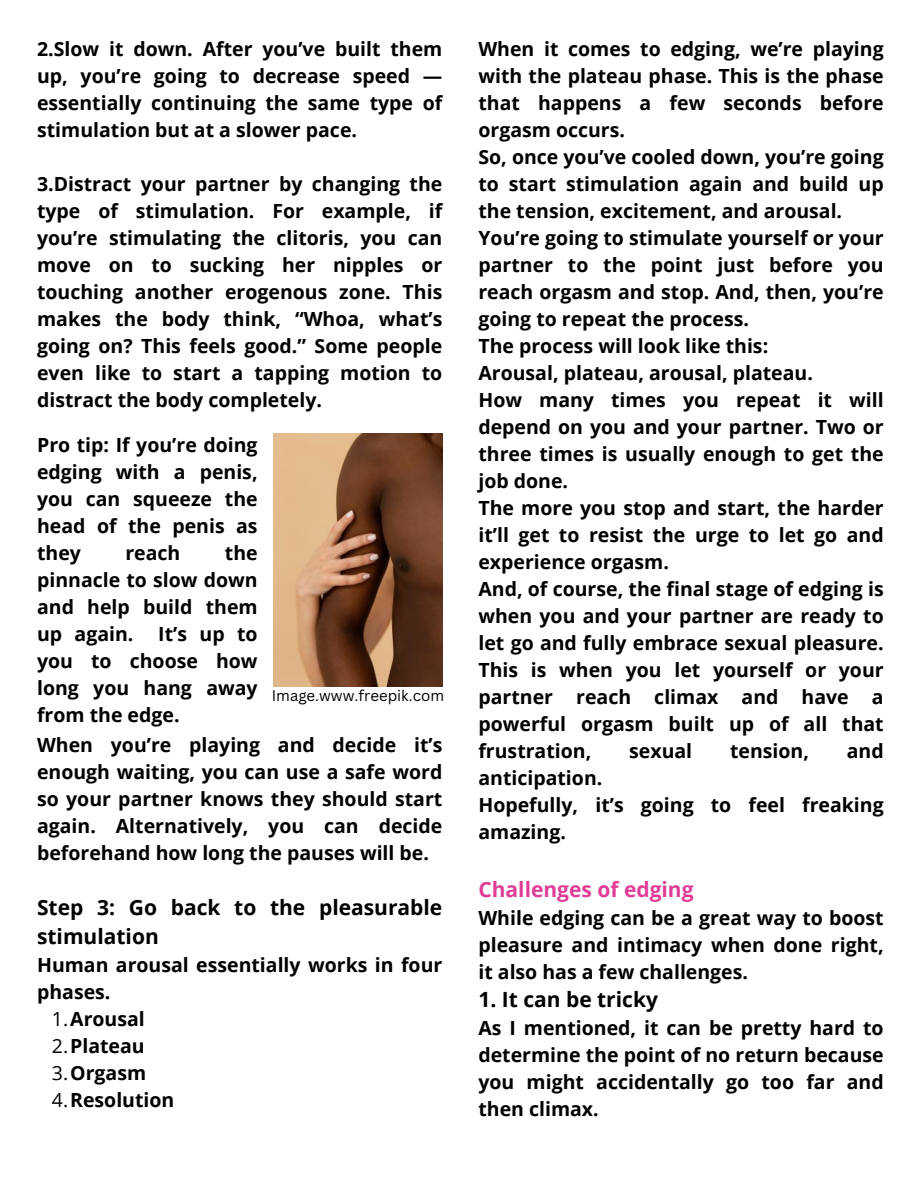
<style>
.page{position:relative;width:918px;height:1188px;background:#fff}
.page>*{position:absolute;margin:0;border:0;box-sizing:border-box;transform-origin:0 0}
.t1{font:700 21px/29.2px "Open Sans";color:#000}
.t2{font:700 21px "Open Sans";color:#e23d96}
.t3{font:700 19.5px/27px "Open Sans";color:#000;text-align:justify}
.t4{font:15px "Canva Sans";color:#000}
.s1{font-weight:400}
</style>
<div class="page">
<img style="left:274px;top:433px;width:168px;height:254px">
<p class="t3" style="left:37px;top:35px;width:407px">2.Slow it down. After you’ve built them up, you’re going to decrease speed — essentially continuing the same type of stimulation but at a slower pace.</p>
<p class="t3" style="left:37px;top:170px;width:407px">3.Distract your partner by changing the type of stimulation. For example, if you’re stimulating the clitoris, you can move on to sucking her nipples or touching another erogenous zone. This makes the body think, “Whoa, what’s going on? This feels good.” Some people even like to start a tapping motion to distract the body completely.</p>
<p class="t3" style="left:37px;top:431px;width:222px">Pro tip: If you’re doing edging with a penis, you can squeeze the head of the penis as they</p>
<p class="t3" style="left:37px;top:539px;width:222px;text-indent:188px">the pinnacle to slow down and help build them up again.</p>
<p class="t3" style="left:125px;top:539px;width:56px">reach</p>
<p class="t3" style="left:37px;top:620px;width:222px;text-indent:121px">It’s up to you to choose how long you hang away from the edge.</p>
<p class="t3" style="left:37px;top:731px;width:407px">When you’re playing and decide it’s enough waiting, you can use a safe word so your partner knows they should start again. Alternatively, you can decide beforehand how long the pauses will be.</p>
<p class="t1" style="left:37px;top:892px;width:407px">Step 3: Go back to the pleasurable stimulation</p>
<p class="t3" style="left:37px;top:951px;width:407px">Human arousal essentially works in four</p>
<p class="t3" style="left:37px;top:978px;width:75px">phases.</p>
<p class="t3" style="left:52px;top:1005px;width:94px"><span class="s1">1.</span>Arousal</p>
<p class="t3" style="left:52px;top:1032px;width:94px"><span class="s1">2.</span>Plateau</p>
<p class="t3" style="left:52px;top:1059px;width:96px"><span class="s1">3.</span>Orgasm</p>
<p class="t3" style="left:52px;top:1086px;width:124px"><span class="s1">4.</span>Resolution</p>
<p class="t4" style="left:272px;top:685px;width:174px">Image.www.freepik.com</p>
<p class="t3" style="left:478px;top:35px;width:407px;text-align:left">When it comes to edging, we’re playing with the plateau phase. This is the phase that happens a few seconds before orgasm occurs.<br>So, once you’ve cooled down, you’re going to start stimulation again and build up the tension, excitement, and arousal.<br>You’re going to stimulate yourself or your partner to the point just before you reach orgasm and stop. And, then, you’re going to repeat the process.<br>The process will look like this:<br>Arousal, plateau, arousal, plateau.<br>How many times you repeat it will depend on you and your partner. Two or three times is usually enough to get the job done.<br>The more you stop and start, the harder it’ll get to resist the urge to let go and experience orgasm.<br>And, of course, the final stage of edging is when you and your partner are ready to let go and fully embrace sexual pleasure.<br>This is when you let yourself or your partner reach climax and have a powerful orgasm built up of all that frustration,</p>
<p class="t3" style="left:629px;top:737px;width:65px">sexual</p>
<p class="t3" style="left:730px;top:737px;width:80px">tension,</p>
<p class="t3" style="left:847px;top:737px;width:38px">and</p>
<p class="t3" style="left:478px;top:764px;width:407px;text-align:left">anticipation.<br>Hopefully, it’s going to feel freaking amazing.</p>
<p class="t2" style="left:478px;top:874px;width:217px">Challenges of edging</p>
<p class="t3" style="left:478px;top:904px;width:407px">While edging can be a great way to boost pleasure and intimacy when done right, it also has a few challenges.</p>
<p class="t1" style="left:478px;top:984px;width:181px">1. It can be tricky</p>
<p class="t3" style="left:478px;top:1014px;width:407px">As I mentioned, it can be pretty hard to determine the point of no return because you might accidentally go too far and then climax.</p>
</div>
